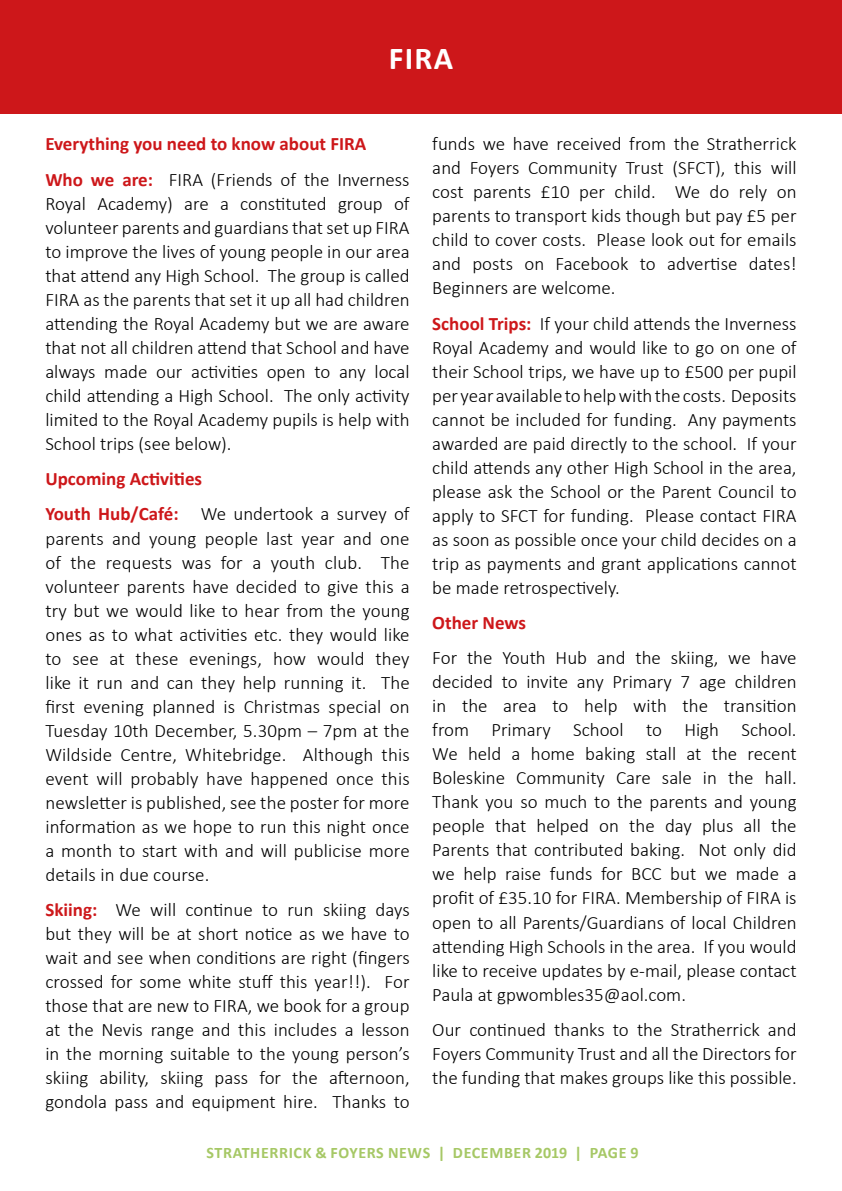
<style>
.page{position:relative;width:842px;height:1191px;background:#fff}
.page>*{position:absolute;margin:0;border:0;box-sizing:border-box;transform-origin:0 0}
.t1{font:700 32px "Calibri";color:#fff}
.t2{font:300 19px/24px "Calibri";color:#000;text-align:justify}
.t3{font:700 19px/35.4px "Calibri";color:#cd171a}
.t4{font:700 16px "Calibri";letter-spacing:.04em;color:#b0cf72}
.s1{font-weight:300;color:#000}
.s2{font-weight:700;color:#cd171a}
</style>
<div class="page">
<div style="left:0;top:0;width:842px;height:113px;background:#cd171a"></div>
<h1 class="t1" style="left:389px;top:38px;width:66px">FIRA</h1>
<p class="t3" style="left:45px;top:126px;width:366px">Everything you need to know about FIRA<br>Who we are: <span class="s1">FIRA (Friends of the Inverness</span></p>
<p class="t2" style="left:45px;top:190px;width:366px">Royal Academy) are a constituted group of volunteer parents and guardians that set up FIRA to improve the lives of young people in our area that attend any High School. The group is called FIRA as the parents that set it up all had children attending the Royal Academy but we are aware that not all children attend that School and have always made our activities open to any local child attending a High School. The only activity limited to the Royal Academy pupils is help with School trips (see below).</p>
<p class="t3" style="left:45px;top:461px;width:366px">Upcoming Activities<br>Youth Hub/Café: <span class="s1">We undertook a survey of</span></p>
<p class="t2" style="left:45px;top:525px;width:366px">parents and young people last year and one of the requests was for a youth club. The volunteer parents have decided to give this a try but we would like to hear from the young ones as to what activities etc. they would like to see at these evenings, how would they like it run and can they help running it. The first evening planned is Christmas special on Tuesday 10th December, 5.30pm – 7pm at the Wildside Centre, Whitebridge. Although this event will probably have happened once this newsletter is published, see the poster for more information as we hope to run this night once a month to start with and will publicise more details in due course.</p>
<p class="t2" style="left:45px;top:896px;width:366px"><span class="s2">Skiing:</span> We will continue to run skiing days but they will be at short notice as we have to wait and see when conditions are right (fingers crossed for some white stuff this year!!). For those that are new to FIRA, we book for a group at the Nevis range and this includes a lesson in the morning suitable to the young person’s skiing ability, skiing pass for the afternoon, gondola pass and equipment hire. Thanks to</p>
<p class="t2" style="left:432px;top:131px;width:366px">funds we have received from the Stratherrick and Foyers Community Trust (SFCT), this will cost parents £10 per child. We do rely on parents to transport kids though but pay £5 per child to cover costs. Please look out for emails and posts on Facebook to advertise dates!<br>Beginners are welcome.</p>
<p class="t2" style="left:432px;top:310px;width:366px"><span class="s2">School Trips:</span> If your child attends the Inverness Royal Academy and would like to go on one of their School trips, we have up to £500 per pupil per year available to help with the costs. Deposits cannot be included for funding. Any payments awarded are paid directly to the school. If your child attends any other High School in the area, please ask the School or the Parent Council to apply to SFCT for funding. Please contact FIRA as soon as possible once your child decides on a trip as payments and grant applications cannot be made retrospectively.</p>
<p class="t3" style="left:432px;top:605px;width:95px">Other News</p>
<p class="t2" style="left:432px;top:645px;width:366px">For the Youth Hub and the skiing, we have decided to invite any Primary 7 age children in the area to help with the transition from Primary School to High School.<br>We held a home baking stall at the recent Boleskine Community Care sale in the hall.<br>Thank you so much to the parents and young people that helped on the day plus all the Parents that contributed baking. Not only did we help raise funds for BCC but we made a profit of £35.10 for FIRA. Membership of FIRA is open to all Parents/Guardians of local Children attending High Schools in the area. If you would like to receive updates by e-mail, please contact Paula at gpwombles35@aol.com.</p>
<p class="t2" style="left:432px;top:1016px;width:366px">Our continued thanks to the Stratherrick and Foyers Community Trust and all the Directors for the funding that makes groups like this possible.</p>
<p class="t4" style="left:206px;top:1142px;width:434px">STRATHERRICK &amp; FOYERS NEWS | DECEMBER 2019 | PAGE 9</p>
</div>
